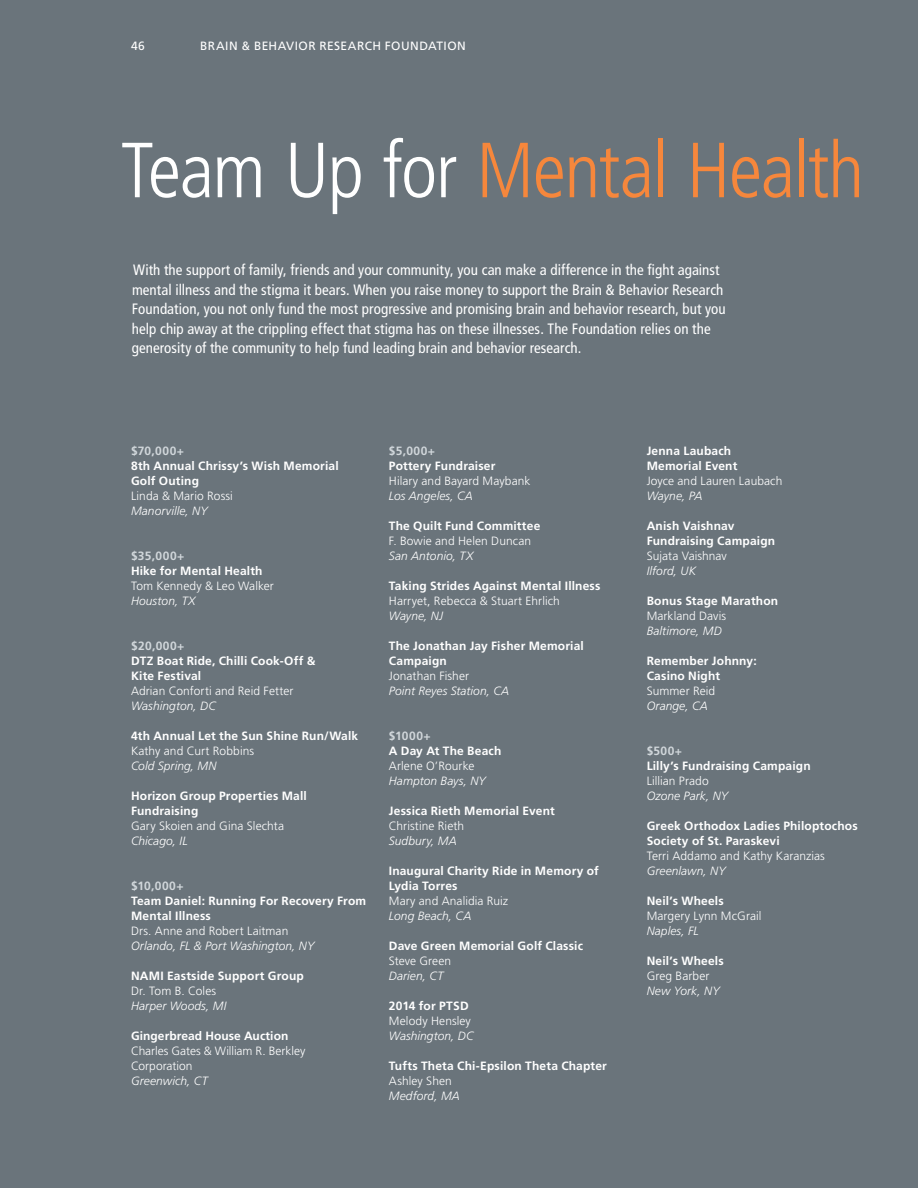
<style>
.page{position:relative;width:918px;height:1188px;background:#6a747b}
.page>*{position:absolute;margin:0;border:0;box-sizing:border-box;transform-origin:0 0}
.t1{font:300 condensed 78px "Frutiger LT Std";letter-spacing:-.02em;color:#f6873c}
.t2{font:condensed 15px/19.5px "Frutiger LT Std";letter-spacing:.005em;color:#fff}
.t3{font:700 12px/15px "Frutiger LT Std";letter-spacing:.015em;color:#fff}
.t4{font:300 12px/15px "Frutiger LT Std";letter-spacing:.005em;color:#fff}
.t5{font:italic 300 12px "Frutiger LT Std";letter-spacing:.005em;color:#fff}
.t6{font:700 12px "Frutiger LT Std";letter-spacing:.05em;color:#d1d7db}
.t7{font:12px "Frutiger LT Std";letter-spacing:.035em;color:#fff}
.s1{color:#fff}
</style>
<div class="page">
<p class="t7" style="left:131px;top:38px;width:15px">46</p>
<p class="t7" style="left:200px;top:38px;width:267px">BRAIN &amp; BEHAVIOR RESEARCH FOUNDATION</p>
<h1 class="t1" style="left:121px;top:126px;width:745px"><span class="s1">Team Up for</span> Mental Health</h1>
<p class="t2" style="left:132px;top:260px;width:596px">With the support of family, friends and your community, you can make a difference in the fight against mental illness and the stigma it bears. When you raise money to support the Brain &amp; Behavior Research Foundation, you not only fund the most progressive and promising brain and behavior research, but you help chip away at the crippling effect that stigma has on these illnesses. The Foundation relies on the generosity of the community to help fund leading brain and behavior research.</p>
<p class="t6" style="left:131px;top:443px;width:54px">$70,000+</p>
<p class="t3" style="left:131px;top:458px;width:209px">8th Annual Chrissy’s Wish Memorial<br>Golf Outing</p>
<p class="t4" style="left:131px;top:488px;width:103px">Linda &amp; Mario Rossi</p>
<p class="t5" style="left:131px;top:504px;width:78px">Manorville, NY</p>
<p class="t6" style="left:131px;top:548px;width:55px">$35,000+</p>
<p class="t3" style="left:131px;top:563px;width:133px">Hike for Mental Health</p>
<p class="t4" style="left:131px;top:578px;width:144px">Tom Kennedy &amp; Leo Walker</p>
<p class="t5" style="left:131px;top:594px;width:66px">Houston, TX</p>
<p class="t6" style="left:131px;top:638px;width:55px">$20,000+</p>
<p class="t3" style="left:131px;top:653px;width:186px">DTZ Boat Ride, Chilli Cook-Off &amp;<br>Kite Festival</p>
<p class="t4" style="left:131px;top:683px;width:164px">Adrian Conforti and Reid Fetter</p>
<p class="t5" style="left:131px;top:699px;width:86px">Washington, DC</p>
<p class="t3" style="left:131px;top:728px;width:229px">4th Annual Let the Sun Shine Run/Walk</p>
<p class="t4" style="left:131px;top:743px;width:124px">Kathy and Curt Robbins</p>
<p class="t5" style="left:131px;top:759px;width:87px">Cold Spring, MN</p>
<p class="t3" style="left:131px;top:788px;width:177px">Horizon Group Properties Mall<br>Fundraising</p>
<p class="t4" style="left:131px;top:818px;width:155px">Gary Skoien and Gina Slechta</p>
<p class="t5" style="left:131px;top:834px;width:58px">Chicago, IL</p>
<p class="t6" style="left:131px;top:878px;width:54px">$10,000+</p>
<p class="t3" style="left:131px;top:893px;width:237px">Team Daniel: Running For Recovery From<br>Mental Illness</p>
<p class="t4" style="left:131px;top:923px;width:159px">Drs. Anne and Robert Laitman</p>
<p class="t5" style="left:131px;top:939px;width:185px">Orlando, FL &amp; Port Washington, NY</p>
<p class="t3" style="left:131px;top:968px;width:174px">NAMI Eastside Support Group</p>
<p class="t4" style="left:131px;top:983px;width:87px">Dr. Tom B. Coles</p>
<p class="t5" style="left:131px;top:999px;width:97px">Harper Woods, MI</p>
<p class="t3" style="left:131px;top:1028px;width:159px">Gingerbread House Auction</p>
<p class="t4" style="left:131px;top:1043px;width:176px">Charles Gates &amp; William R. Berkley<br>Corporation</p>
<p class="t5" style="left:131px;top:1074px;width:78px">Greenwich, CT</p>
<p class="t6" style="left:389px;top:443px;width:48px">$5,000+</p>
<p class="t3" style="left:389px;top:458px;width:108px">Pottery Fundraiser</p>
<p class="t4" style="left:389px;top:473px;width:143px">Hilary and Bayard Maybank</p>
<p class="t5" style="left:389px;top:489px;width:86px">Los Angeles, CA</p>
<p class="t3" style="left:389px;top:518px;width:153px">The Quilt Fund Committee</p>
<p class="t4" style="left:389px;top:533px;width:144px">F. Bowie and Helen Duncan</p>
<p class="t5" style="left:389px;top:549px;width:86px">San Antonio, TX</p>
<p class="t3" style="left:389px;top:578px;width:213px">Taking Strides Against Mental Illness</p>
<p class="t4" style="left:389px;top:593px;width:172px">Harryet, Rebecca &amp; Stuart Ehrlich</p>
<p class="t5" style="left:389px;top:609px;width:56px">Wayne, NJ</p>
<p class="t3" style="left:389px;top:638px;width:196px">The Jonathan Jay Fisher Memorial<br>Campaign</p>
<p class="t4" style="left:389px;top:668px;width:82px">Jonathan Fisher</p>
<p class="t5" style="left:389px;top:684px;width:122px">Point Reyes Station, CA</p>
<p class="t6" style="left:389px;top:728px;width:43px">$1000+</p>
<p class="t3" style="left:389px;top:743px;width:114px">A Day At The Beach</p>
<p class="t4" style="left:389px;top:758px;width:87px">Arlene O’Rourke</p>
<p class="t5" style="left:389px;top:774px;width:99px">Hampton Bays, NY</p>
<p class="t3" style="left:389px;top:803px;width:167px">Jessica Rieth Memorial Event</p>
<p class="t4" style="left:389px;top:818px;width:77px">Christine Rieth</p>
<p class="t5" style="left:389px;top:834px;width:69px">Sudbury, MA</p>
<p class="t3" style="left:389px;top:863px;width:212px">Inaugural Charity Ride in Memory of<br>Lydia Torres</p>
<p class="t4" style="left:389px;top:893px;width:121px">Mary and Analidia Ruiz</p>
<p class="t5" style="left:389px;top:909px;width:84px">Long Beach, CA</p>
<p class="t3" style="left:389px;top:938px;width:196px">Dave Green Memorial Golf Classic</p>
<p class="t4" style="left:389px;top:953px;width:64px">Steve Green</p>
<p class="t5" style="left:389px;top:969px;width:56px">Darien, CT</p>
<p class="t3" style="left:389px;top:998px;width:81px">2014 for PTSD</p>
<p class="t4" style="left:389px;top:1013px;width:84px">Melody Hensley</p>
<p class="t5" style="left:389px;top:1029px;width:86px">Washington, DC</p>
<p class="t3" style="left:389px;top:1058px;width:220px">Tufts Theta Chi-Epsilon Theta Chapter</p>
<p class="t4" style="left:389px;top:1073px;width:65px">Ashley Shen</p>
<p class="t5" style="left:389px;top:1089px;width:73px">Medford, MA</p>
<p class="t3" style="left:647px;top:443px;width:92px">Jenna Laubach<br>Memorial Event</p>
<p class="t4" style="left:647px;top:473px;width:137px">Joyce and Lauren Laubach</p>
<p class="t5" style="left:647px;top:489px;width:57px">Wayne, PA</p>
<p class="t3" style="left:647px;top:518px;width:130px">Anish Vaishnav<br>Fundraising Campaign</p>
<p class="t4" style="left:647px;top:548px;width:82px">Sujata Vaishnav</p>
<p class="t5" style="left:647px;top:564px;width:51px">Ilford, UK</p>
<p class="t3" style="left:647px;top:593px;width:133px">Bonus Stage Marathon</p>
<p class="t4" style="left:647px;top:608px;width:81px">Markland Davis</p>
<p class="t5" style="left:647px;top:624px;width:77px">Baltimore, MD</p>
<p class="t3" style="left:647px;top:653px;width:112px">Remember Johnny:<br>Casino Night</p>
<p class="t4" style="left:647px;top:683px;width:70px">Summer Reid</p>
<p class="t5" style="left:647px;top:699px;width:63px">Orange, CA</p>
<p class="t6" style="left:647px;top:743px;width:37px">$500+</p>
<p class="t3" style="left:647px;top:758px;width:166px">Lilly’s Fundraising Campaign</p>
<p class="t4" style="left:647px;top:773px;width:64px">Lillian Prado</p>
<p class="t5" style="left:647px;top:789px;width:83px">Ozone Park, NY</p>
<p class="t3" style="left:647px;top:818px;width:213px">Greek Orthodox Ladies Philoptochos<br>Society of St. Paraskevi</p>
<p class="t4" style="left:647px;top:848px;width:180px">Terri Addamo and Kathy Karanzias</p>
<p class="t5" style="left:647px;top:864px;width:81px">Greenlawn, NY</p>
<p class="t3" style="left:647px;top:893px;width:79px">Neil’s Wheels</p>
<p class="t4" style="left:647px;top:908px;width:116px">Margery Lynn McGrail</p>
<p class="t5" style="left:647px;top:924px;width:54px">Naples, FL</p>
<p class="t3" style="left:647px;top:953px;width:79px">Neil’s Wheels</p>
<p class="t4" style="left:647px;top:968px;width:64px">Greg Barber</p>
<p class="t5" style="left:647px;top:984px;width:75px">New York, NY</p>
</div>
